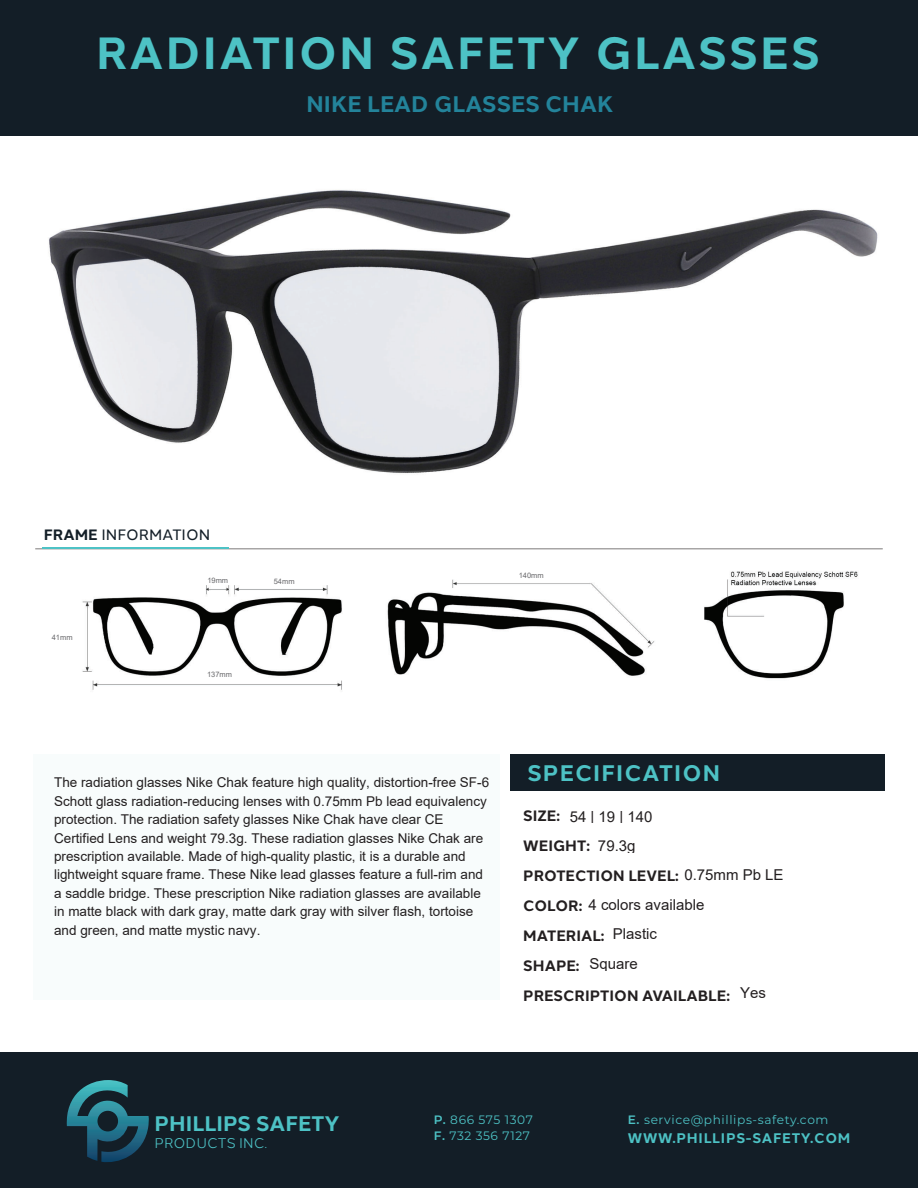
<style>
.page{position:relative;width:918px;height:1188px;background:#fff}
.page>*{position:absolute;margin:0;border:0;box-sizing:border-box;transform-origin:0 0}
.t1{font:700 45px "Halcom";letter-spacing:.05em;color:#4dc2c5}
.t2{font:700 22.5px "Halcom";color:#23839a}
.t3{font:700 22.5px "Halcom";letter-spacing:.05em;color:#4dc2c5}
.t4{font:700 21px "Halcom";color:#4dc2c5}
.t5{font:700 15px/30px "Halcom";color:#231f20}
.t6{font:15px/29.2px "Arial";color:#231f20}
.t7{font:15px "Halcom";color:#131e27}
.t8{font:13.95px "Halcom";color:#4dc2c5}
.t9{font:700 13.8px "Halcom";letter-spacing:.05em;color:#4dc2c5}
.t10{font:13.5px/18.5px "Arial";color:#231f20}
.t11{font:12.15px/16.2px "Montserrat";letter-spacing:.05em;color:#4dc2c5}
.t12{font:7.5px "Arial";color:#67676a}
.s1{font-weight:700}
.s2{font-family:"Arial";font-weight:400}
.s3{font-family:"Halcom";font-weight:700}
.s4{font-weight:600}
</style>
<div class="page">
<div style="left:0;top:1053px;width:918px;height:135px;background:#131e27"></div>
<div style="left:34px;top:754px;width:466px;height:246px;background:#f8fcfc"></div>
<div style="left:0;top:0;width:918px;height:135px;background:#131e27"></div>
<svg style="left:66px;top:1080px;width:83px;height:82px"></svg>
<div style="left:510px;top:754px;width:375px;height:36px;background:#131e27"></div>
<hr style="left:42px;top:547px;width:187px;height:2px;background:#4dc2c5">
<img style="left:82px;top:571px;width:776px;height:119px">
<img style="left:49px;top:190px;width:829px;height:283px">
<h1 class="t1" style="left:96px;top:27px;width:725px">RADIATION SAFETY GLASSES</h1>
<h2 class="t2" style="left:307px;top:91px;width:308px">NIKE LEAD GLASSES CHAK</h2>
<p class="t7" style="left:44px;top:526px;width:168px"><span class="s1">FRAME</span> INFORMATION</p>
<p class="t12" style="left:52px;top:633px;width:22px">41mm</p>
<p class="t12" style="left:207px;top:576px;width:22px">19mm</p>
<p class="t12" style="left:274px;top:577px;width:22px">54mm</p>
<p class="t12" style="left:207px;top:670px;width:27px">137mm</p>
<p class="t12" style="left:519px;top:571px;width:26px">140mm</p>
<p class="t10" style="left:54px;top:773px;width:437px">The radiation glasses Nike Chak feature high quality, distortion-free SF-6<br>Schott glass radiation-reducing lenses with 0.75mm Pb lead equivalency protection. The radiation safety glasses Nike Chak have clear CE Certified Lens and weight 79.3g. These radiation glasses Nike Chak are prescription available. Made of high-quality plastic, it is a durable and lightweight square frame. These Nike lead glasses feature a full-rim and a saddle bridge. These prescription Nike radiation glasses are available in matte black with dark gray, matte dark gray with silver flash, tortoise and green, and matte mystic navy.</p>
<h2 class="t3" style="left:527px;top:760px;width:194px">SPECIFICATION</h2>
<p class="t5" style="left:523px;top:800px;width:262px">SIZE:<br>WEIGHT:<br>PROTECTION LEVEL: <span class="s2">0.75mm Pb LE</span></p>
<p class="t6" style="left:523px;top:891px;width:183px"><span class="s3">COLOR:</span> 4 colors available</p>
<p class="t5" style="left:523px;top:920px;width:208px">MATERIAL:<br>SHAPE:<br>PRESCRIPTION AVAILABLE:</p>
<p class="t6" style="left:598px;top:802px;width:56px;text-indent:-28px">54 | 19 | 140<br>79.3g</p>
<p class="t6" style="left:589px;top:919px;width:69px;line-height:30.3px;text-indent:24px">Plastic<br>Square</p>
<p class="t6" style="left:740px;top:978px;width:27px">Yes</p>
<h3 class="t4" style="left:155px;top:1111px;width:187px">PHILLIPS SAFETY</h3>
<p class="t8" style="left:155px;top:1135px;width:114px">PRODUCTS INC.</p>
<p class="t11" style="left:434px;top:1111px;width:101px"><span class="s4">P.</span> 866 575 1307<br><span class="s4">F.</span> 732 356 7127</p>
<p class="t11" style="left:628px;top:1111px;width:202px"><span class="s4">E.</span> service@phillips-safety.com</p>
<p class="t9" style="left:628px;top:1130px;width:224px">WWW.PHILLIPS-SAFETY.COM</p>
</div>
